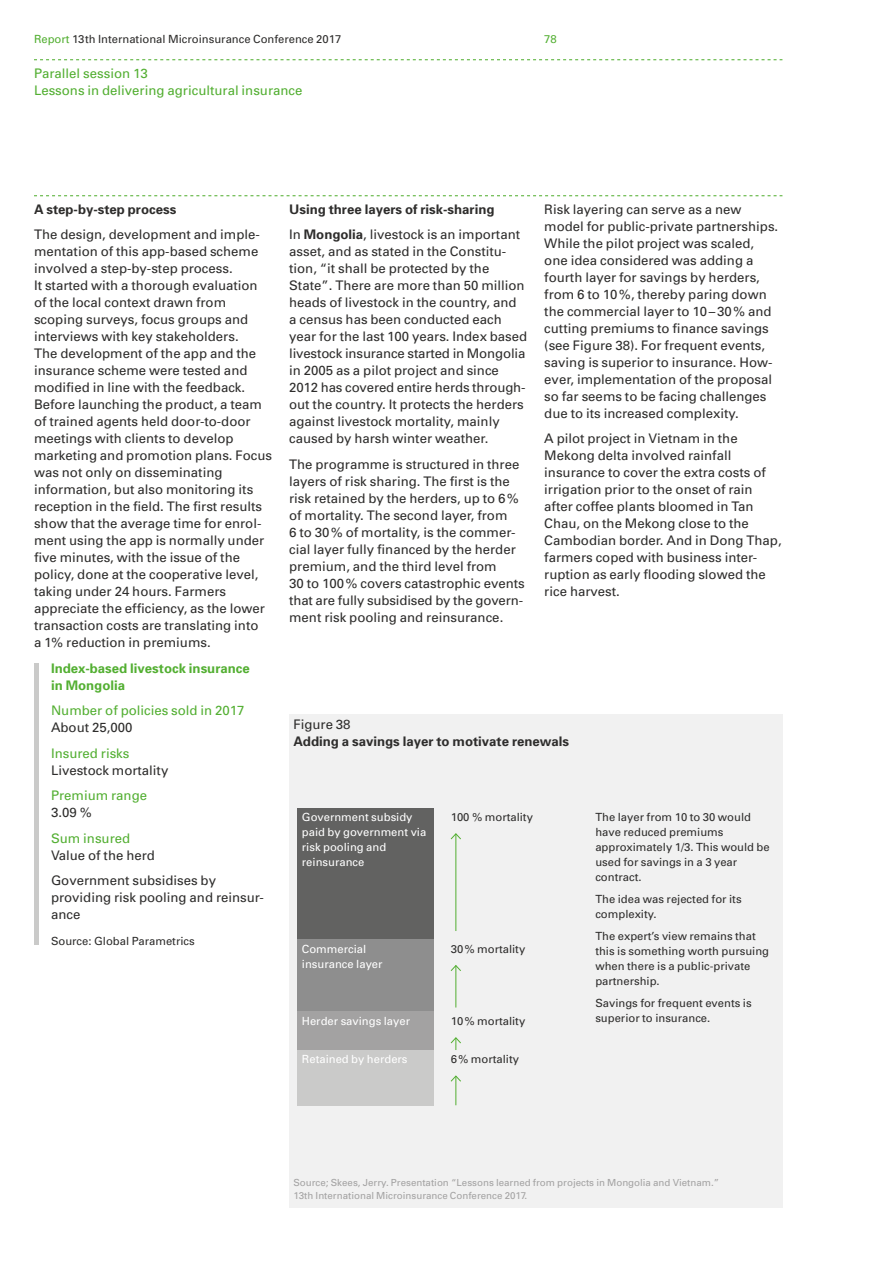
<style>
.page{position:relative;width:893px;height:1263px;background:#fff}
.page>*{position:absolute;margin:0;border:0;box-sizing:border-box;transform-origin:0 0}
.t1{font:13.2px/17px "MR Univers";color:#2e2d2c}
.t2{font:700 13.2px/25.5px "MR Univers";color:#2e2d2c}
.t3{font:13.2px/17px "MR Univers";color:#53af32}
.t4{font:700 13.2px/17px "MR Univers";color:#53af32}
.t5{font:11.25px/14.9px "MR Univers";color:#2e2d2c}
.t6{font:11.25px/14.9px "MR Univers";color:#fff}
.t7{font:11.25px "MR Univers";color:#53af32}
.t8{font:9.75px/12.8px "MR Univers";color:#a3a2a2}
.s1{color:#53af32}
.s2{font-weight:400}
</style>
<div class="page">
<div style="left:289px;top:714px;width:493px;height:493px;background:#f1f1f1"></div>
<div style="left:298px;top:808px;width:136px;height:132px;background:#626261"></div>
<div style="left:298px;top:940px;width:136px;height:72px;background:#8e8e8e"></div>
<div style="left:298px;top:1012px;width:136px;height:38px;background:#a3a2a2"></div>
<div style="left:298px;top:1050px;width:136px;height:55px;background:#cacac9"></div>
<hr style="left:455px;top:834px;width:1px;height:97px;background:#53af32">
<svg style="left:450px;top:833px;width:11px;height:7px"></svg>
<hr style="left:455px;top:966px;width:1px;height:42px;background:#53af32">
<svg style="left:450px;top:965px;width:11px;height:7px"></svg>
<svg style="left:450px;top:1037px;width:11px;height:13px"></svg>
<svg style="left:450px;top:1075px;width:11px;height:30px"></svg>
<hr style="left:34px;top:663px;width:4px;height:282px;background:#cacac9">
<svg style="left:34px;top:59px;width:748px;height:1px"></svg>
<svg style="left:34px;top:195px;width:748px;height:1px"></svg>
<p class="t5" style="left:34px;top:33px;width:309px"><span class="s1">Report</span> 13th International Microinsurance Conference 2017</p>
<p class="t7" style="left:544px;top:35px;width:14px">78</p>
<p class="t3" style="left:34px;top:66px;width:270px">Parallel session 13<br>Lessons in delivering agricultural insurance</p>
<p class="t2" style="left:34px;top:198px;width:144px">A step-by-step process</p>
<p class="t1" style="left:34px;top:227px;width:240px">The design, development and imple&shy;mentation of this app-based scheme involved a step-by-step process.<br>It started with a thorough evaluation of the local context drawn from scoping surveys, focus groups and interviews with key stakeholders.<br>The development of the app and the insurance scheme were tested and modified in line with the feedback.<br>Before launching the product, a team of trained agents held door-to-door meetings with clients to develop marketing and promotion plans. Focus was not only on disseminating information, but also monitoring its reception in the field. The first results show that the average time for enrol&shy;ment using the app is normally under five minutes, with the issue of the policy, done at the cooperative level, taking under 24 hours. Farmers appreciate the efficiency, as the lower transaction costs are translating into<br>a 1% reduction in premiums.</p>
<p class="t4" style="left:51px;top:661px;width:200px">Index-based livestock insurance in Mongolia</p>
<p class="t3" style="left:51px;top:703px;width:195px">Number of policies sold in 2017</p>
<p class="t1" style="left:51px;top:720px;width:83px">About 25,000</p>
<p class="t3" style="left:51px;top:746px;width:80px">Insured risks</p>
<p class="t1" style="left:51px;top:763px;width:119px">Livestock mortality</p>
<p class="t3" style="left:51px;top:788px;width:98px">Premium range</p>
<p class="t1" style="left:51px;top:805px;width:42px">3.09 %</p>
<p class="t3" style="left:51px;top:831px;width:81px">Sum insured</p>
<p class="t1" style="left:51px;top:843px;width:166px;line-height:25.5px">Value of the herd<br>Government subsidises by</p>
<p class="t1" style="left:51px;top:890px;width:214px">providing risk pooling and reinsur&shy;ance</p>
<p class="t5" style="left:51px;top:934px;width:145px">Source: Global Parametrics</p>
<p class="t2" style="left:289px;top:197px;width:232px">Using three layers of risk-sharing<br><span class="s2">In</span> Mongolia<span class="s2">, livestock is an important</span></p>
<p class="t1" style="left:289px;top:244px;width:240px">asset, and as stated in the Constitu&shy;tion, “it shall be protected by the State”. There are more than 50 million heads of livestock in the country, and<br>a census has been conducted each year for the last 100 years. Index based livestock insurance started in Mongolia in 2005 as a pilot project and since 2012 has covered entire herds through&shy;out the country. It protects the herders against livestock mortality, mainly caused by harsh winter weather.</p>
<p class="t1" style="left:289px;top:457px;width:237px">The programme is structured in three layers of risk sharing. The first is the risk retained by the herders, up to 6 % of mortality. The second layer, from<br>6 to 30 % of mortality, is the commer&shy;cial layer fully financed by the herder premium, and the third level from<br>30 to 100 % covers catastrophic events that are fully subsidised by the govern&shy;ment risk pooling and reinsurance.</p>
<p class="t1" style="left:544px;top:202px;width:235px">Risk layering can serve as a new model for public-private partnerships.<br>While the pilot project was scaled, one idea considered was adding a fourth layer for savings by herders, from 6 to 10 %, thereby paring down the commercial layer to 10 – 30 % and cutting premiums to finance savings (see Figure 38). For frequent events, saving is superior to insurance. How&shy;ever, implementation of the proposal so far seems to be facing challenges due to its increased complexity.</p>
<p class="t1" style="left:544px;top:431px;width:239px">A pilot project in Vietnam in the<br>Mekong delta involved rainfall insurance to cover the extra costs of irrigation prior to the onset of rain after coffee plants bloomed in Tan<br>Chau, on the Mekong close to the<br>Cambodian border. And in Dong Thap, farmers coped with business inter&shy;ruption as early flooding slowed the rice harvest.</p>
<p class="t1" style="left:293px;top:717px;width:59px">Figure 38</p>
<p class="t2" style="left:293px;top:730px;width:277px">Adding a savings layer to motivate renewals</p>
<p class="t6" style="left:302px;top:811px;width:126px">Government subsidy paid by government via risk pooling and reinsurance</p>
<p class="t5" style="left:451px;top:811px;width:84px">100 % mortality</p>
<p class="t5" style="left:595px;top:811px;width:176px">The layer from 10 to 30 would have reduced premiums approximately 1/3. This would be used for savings in a 3 year contract.</p>
<p class="t5" style="left:595px;top:892px;width:148px">The idea was rejected for its complexity.</p>
<p class="t5" style="left:595px;top:930px;width:175px">The expert’s view remains that this is something worth pursuing when there is a public-private partnership.</p>
<p class="t5" style="left:595px;top:997px;width:158px">Savings for frequent events is superior to insurance.</p>
<p class="t6" style="left:302px;top:942px;width:82px">Commercial insurance layer</p>
<p class="t5" style="left:451px;top:942px;width:76px">30 % mortality</p>
<p class="t5" style="left:451px;top:1015px;width:76px">10 % mortality</p>
<p class="t5" style="left:451px;top:1053px;width:70px">6 % mortality</p>
<p class="t6" style="left:302px;top:1015px;width:110px">Herder savings layer</p>
<p class="t6" style="left:302px;top:1053px;width:107px">Retained by herders</p>
<p class="t8" style="left:293px;top:1177px;width:427px">Source; Skees, Jerry. Presentation “Lessons learned from projects in Mongolia and Vietnam.”<br>13th International Microinsurance Conference 2017.</p>
</div>
